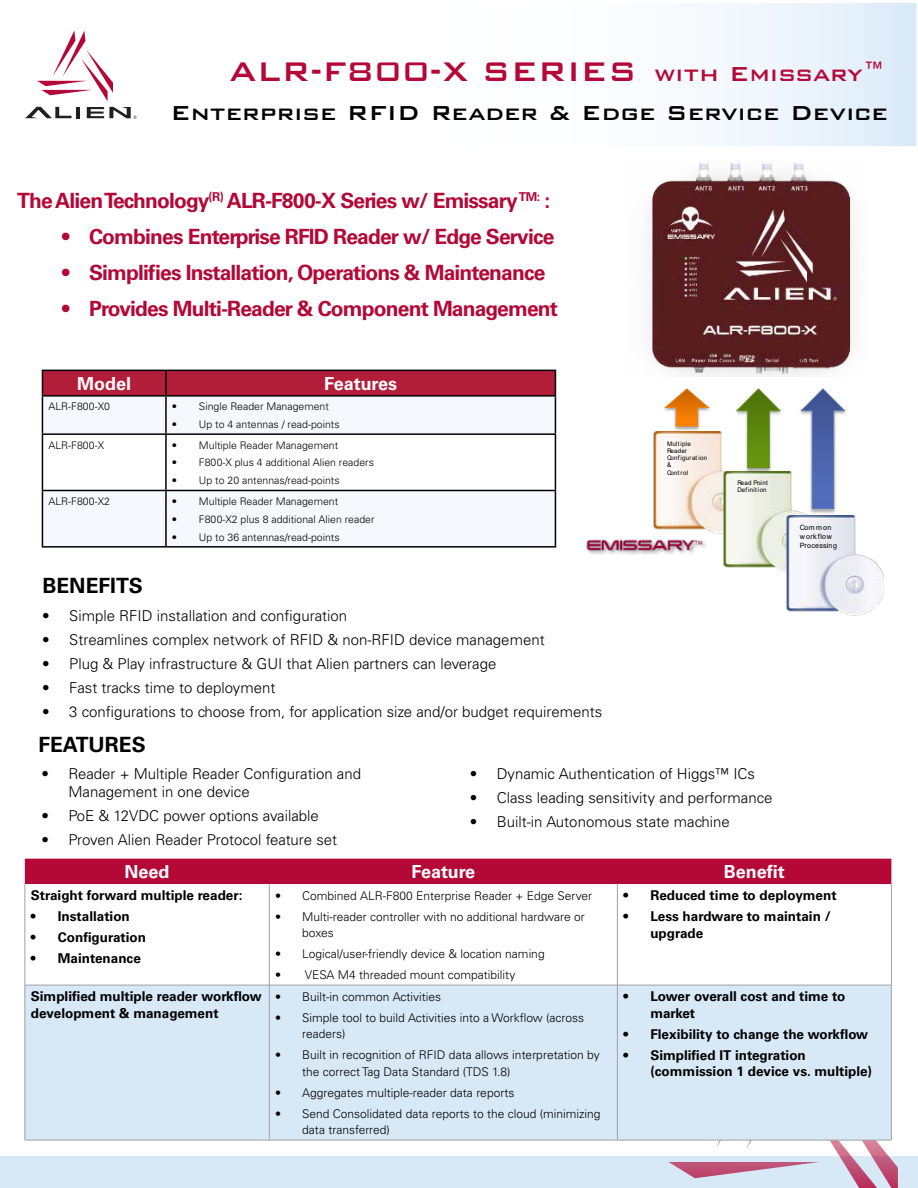
<style>
.page{position:relative;width:918px;height:1188px;background:#fff}
.page>*{position:absolute;margin:0;border:0;box-sizing:border-box;transform-origin:0 0}
.t1{font:500 36px "Bank Gothic BT";color:#b30838}
.t2{font:500 27px "Bank Gothic BT";color:#000}
.t3{font:700 21px "Univers";letter-spacing:-.04em;color:#b30838}
.t4{font:700 21px "Univers";color:#000}
.t5{font:700 18px "Univers";color:#fff}
.t6{font:700 18px "Univers";color:#fffbfd}
.t7{font:300 15px/18px "Univers";color:#000}
.t8{font:700 13.5px/16.5px "Univers";color:#000}
.t9{font:300 12px/16.5px "Univers";color:#000}
.t10{font:300 10.5px "Univers";color:#000}
.t11{font:7.2px/8.1px "Arial";letter-spacing:.07em;color:#000}
.t12{font:7.2px "Arial";letter-spacing:.03em;color:#000}
.t13{font:6.3px/7.2px "Arial";letter-spacing:.015em;color:#000}
.s1{font-size:27px}
</style>
<div class="page">
<div style="left:170px;top:2px;width:747px;height:145px;background:linear-gradient(to right,#fff,#e9f2fb)"></div>
<div style="left:169px;top:2px;width:749px;height:146px;border:2px solid #fff"></div>
<div style="left:0;top:1156px;width:918px;height:32px;background:#d7e8f7"></div>
<hr style="left:76px;top:107px;width:4px;height:11px;background:#231f20">
<svg style="left:25px;top:107px;width:47px;height:11px"></svg>
<svg style="left:87px;top:107px;width:49px;height:12px"></svg>
<svg style="left:37px;top:30px;width:76px;height:71px"></svg>
<svg style="left:669px;top:1141px;width:229px;height:47px"></svg>
<img style="left:650px;top:162px;width:203px;height:214px">
<img style="left:653px;top:432px;width:77px;height:99px">
<img style="left:720px;top:472px;width:75px;height:99px">
<img style="left:783px;top:515px;width:100px;height:101px">
<img style="left:586px;top:539px;width:120px;height:16px">
<img style="left:659px;top:427px;width:56px;height:7px">
<svg style="left:664px;top:388px;width:46px;height:39px"></svg>
<img style="left:795px;top:509px;width:56px;height:7px">
<svg style="left:800px;top:388px;width:46px;height:121px"></svg>
<img style="left:730px;top:469px;width:57px;height:6px">
<svg style="left:735px;top:388px;width:46px;height:81px"></svg>
<div style="left:25px;top:859px;width:866px;height:25px;background:#b30838"></div>
<svg style="left:26px;top:884px;width:865px;height:101px"></svg>
<div style="left:26px;top:986px;width:865px;height:154px;background:#d7e8f7"></div>
<hr style="left:25px;top:884px;width:1px;height:101px;background:#a1a1a4">
<hr style="left:269px;top:884px;width:1px;height:101px;background:#a1a1a4">
<hr style="left:617px;top:884px;width:1px;height:101px;background:#a1a1a4">
<hr style="left:891px;top:884px;width:1px;height:101px;background:#a1a1a4">
<hr style="left:25px;top:985px;width:244px;height:1px;background:#a1a1a4">
<hr style="left:25px;top:985px;width:1px;height:155px;background:#a1a1a4">
<hr style="left:269px;top:985px;width:348px;height:1px;background:#a1a1a4">
<hr style="left:269px;top:985px;width:1px;height:155px;background:#a1a1a4">
<hr style="left:617px;top:985px;width:275px;height:1px;background:#a1a1a4">
<hr style="left:617px;top:985px;width:1px;height:155px;background:#a1a1a4">
<hr style="left:891px;top:985px;width:1px;height:155px;background:#a1a1a4">
<hr style="left:25px;top:1140px;width:244px;height:1px;background:#a1a1a4">
<hr style="left:269px;top:1140px;width:348px;height:1px;background:#a1a1a4">
<hr style="left:617px;top:1140px;width:275px;height:1px;background:#a1a1a4">
<svg style="left:43px;top:397px;width:512px;height:149px;fill:#f5f9fd"></svg>
<hr style="left:42px;top:397px;width:1px;height:36px;background:#000">
<hr style="left:165px;top:397px;width:2px;height:36px;background:#000">
<hr style="left:555px;top:397px;width:1px;height:36px;background:#000">
<hr style="left:42px;top:433px;width:124px;height:2px;background:#000">
<hr style="left:42px;top:435px;width:1px;height:55px;background:#000">
<hr style="left:166px;top:433px;width:390px;height:2px;background:#000">
<hr style="left:165px;top:435px;width:2px;height:55px;background:#000">
<hr style="left:555px;top:435px;width:1px;height:55px;background:#000">
<hr style="left:42px;top:490px;width:124px;height:1px;background:#000">
<hr style="left:42px;top:491px;width:1px;height:55px;background:#000">
<hr style="left:166px;top:490px;width:390px;height:1px;background:#000">
<hr style="left:165px;top:491px;width:2px;height:55px;background:#000">
<hr style="left:555px;top:491px;width:1px;height:55px;background:#000">
<hr style="left:42px;top:546px;width:124px;height:2px;background:#000">
<hr style="left:166px;top:546px;width:390px;height:2px;background:#000">
<svg style="left:42px;top:370px;width:514px;height:25px"></svg>
<hr style="left:42px;top:395px;width:124px;height:2px;background:#000101">
<hr style="left:166px;top:395px;width:390px;height:2px;background:#000101">
<h1 class="t1" style="left:229px;top:51px;width:658px">ALR-F800-X SERIES <span class="s1">with Emissary™</span></h1>
<h2 class="t2" style="left:170px;top:98px;width:719px">Enterprise RFID Reader &amp; Edge Service Device</h2>
<h3 class="t3" style="left:17px;top:189px;width:535px">The Alien Technology<sup>(R)</sup> ALR-F800-X Series w/ Emissary <sup>TM:</sup> :</h3>
<h3 class="t3" style="left:62px;top:225px;width:494px">• Combines Enterprise RFID Reader w/ Edge Service</h3>
<h3 class="t3" style="left:62px;top:261px;width:485px">• Simplifies Installation, Operations &amp; Maintenance</h3>
<h3 class="t3" style="left:62px;top:297px;width:497px">• Provides Multi-Reader &amp; Component Management</h3>
<p class="t6" style="left:77px;top:373px;width:56px">Model</p>
<p class="t5" style="left:324px;top:373px;width:74px">Features</p>
<p class="t10" style="left:48px;top:400px;width:63px">ALR-F800-X0</p>
<p class="t10" style="left:172px;top:400px;width:158px">• Single Reader Management</p>
<p class="t10" style="left:172px;top:418px;width:169px">• Up to 4 antennas / read-points</p>
<p class="t10" style="left:48px;top:438px;width:57px">ALR-F800-X</p>
<p class="t10" style="left:172px;top:438px;width:168px">• Multiple Reader Management</p>
<p class="t10" style="left:172px;top:456px;width:204px">• F800-X plus 4 additional Alien readers</p>
<p class="t10" style="left:172px;top:474px;width:169px">• Up to 20 antennas/read-points</p>
<p class="t10" style="left:48px;top:495px;width:63px">ALR-F800-X2</p>
<p class="t10" style="left:172px;top:495px;width:168px">• Multiple Reader Management</p>
<p class="t10" style="left:172px;top:513px;width:204px">• F800-X2 plus 8 additional Alien reader</p>
<p class="t10" style="left:172px;top:531px;width:169px">• Up to 36 antennas/read-points</p>
<h3 class="t4" style="left:42px;top:573px;width:102px">BENEFITS</h3>
<p class="t7" style="left:42px;top:607px;width:306px">• Simple RFID installation and configuration</p>
<p class="t7" style="left:42px;top:631px;width:504px">• Streamlines complex network of RFID &amp; non-RFID device management</p>
<p class="t7" style="left:42px;top:655px;width:456px">• Plug &amp; Play infrastructure &amp; GUI that Alien partners can leverage</p>
<p class="t7" style="left:42px;top:679px;width:235px">• Fast tracks time to deployment</p>
<p class="t7" style="left:42px;top:703px;width:561px">• 3 configurations to choose from, for application size and/or budget requirements</p>
<h3 class="t4" style="left:38px;top:733px;width:109px">FEATURES</h3>
<p class="t13" style="left:667px;top:440px;width:42px">Multiple<br>Reader<br>Conf igurat ion &amp;<br>Cont rol</p>
<p class="t13" style="left:737px;top:479px;width:32px">Read Point<br>Definition</p>
<p class="t7" style="left:68px;top:765px;width:294px;text-indent:-27px">• Reader + Multiple Reader Configuration and<br>Management in one device</p>
<p class="t7" style="left:41px;top:807px;width:279px">• PoE &amp; 12VDC power options available</p>
<p class="t7" style="left:41px;top:831px;width:297px">• Proven Alien Reader Protocol feature set</p>
<p class="t7" style="left:470px;top:765px;width:287px">• Dynamic Authentication of Higgs™ ICs</p>
<p class="t7" style="left:470px;top:789px;width:304px">• Class leading sensitivity and performance</p>
<p class="t7" style="left:470px;top:813px;width:262px">• Built-in Autonomous state machine</p>
<p class="t11" style="left:800px;top:524px;width:34px">Common workflow</p>
<p class="t12" style="left:800px;top:540px;width:39px">Processing</p>
<p class="t5" style="left:125px;top:861px;width:47px">Need</p>
<p class="t5" style="left:411px;top:861px;width:65px">Feature</p>
<p class="t5" style="left:724px;top:861px;width:63px">Benefit</p>
<p class="t8" style="left:31px;top:887px;width:213px">Straight forward multiple reader:</p>
<p class="t8" style="left:31px;top:908px;width:101px">• Installation</p>
<p class="t8" style="left:31px;top:929px;width:117px">• Configuration</p>
<p class="t8" style="left:31px;top:950px;width:111px">• Maintenance</p>
<p class="t8" style="left:623px;top:887px;width:215px">• Reduced time to deployment</p>
<p class="t8" style="left:650px;top:908px;width:182px;text-indent:-27px">• Less hardware to maintain / upgrade</p>
<p class="t9" style="left:275px;top:887px;width:318px">• Combined ALR-F800 Enterprise Reader + Edge Server</p>
<p class="t9" style="left:302px;top:908px;width:284px;text-indent:-27px">• Multi-reader controller with no additional hardware or boxes</p>
<p class="t9" style="left:275px;top:946px;width:271px">• Logical/user-friendly device &amp; location naming</p>
<p class="t9" style="left:275px;top:967px;width:242px">• VESA M4 threaded mount compatibility</p>
<p class="t8" style="left:31px;top:988px;width:233px">Simplified multiple reader workflow development &amp; management</p>
<p class="t9" style="left:275px;top:988px;width:167px">• Built-in common Activities</p>
<p class="t9" style="left:302px;top:1009px;width:283px;text-indent:-27px">• Simple tool to build Activities into a Workflow (across readers)</p>
<p class="t9" style="left:302px;top:1047px;width:299px;text-indent:-27px">• Built in recognition of RFID data allows interpretation by the correct Tag Data Standard (TDS 1.8)</p>
<p class="t9" style="left:275px;top:1084px;width:241px">• Aggregates multiple-reader data reports</p>
<p class="t9" style="left:302px;top:1105px;width:300px;text-indent:-27px">• Send Consolidated data reports to the cloud (minimizing data transferred)</p>
<p class="t8" style="left:650px;top:988px;width:196px;text-indent:-27px">• Lower overall cost and time to market</p>
<p class="t8" style="left:623px;top:1026px;width:246px">• Flexibility to change the workflow</p>
<p class="t8" style="left:650px;top:1047px;width:223px;text-indent:-27px">• Simplified IT integration (commission 1 device vs. multiple)</p>
</div>
